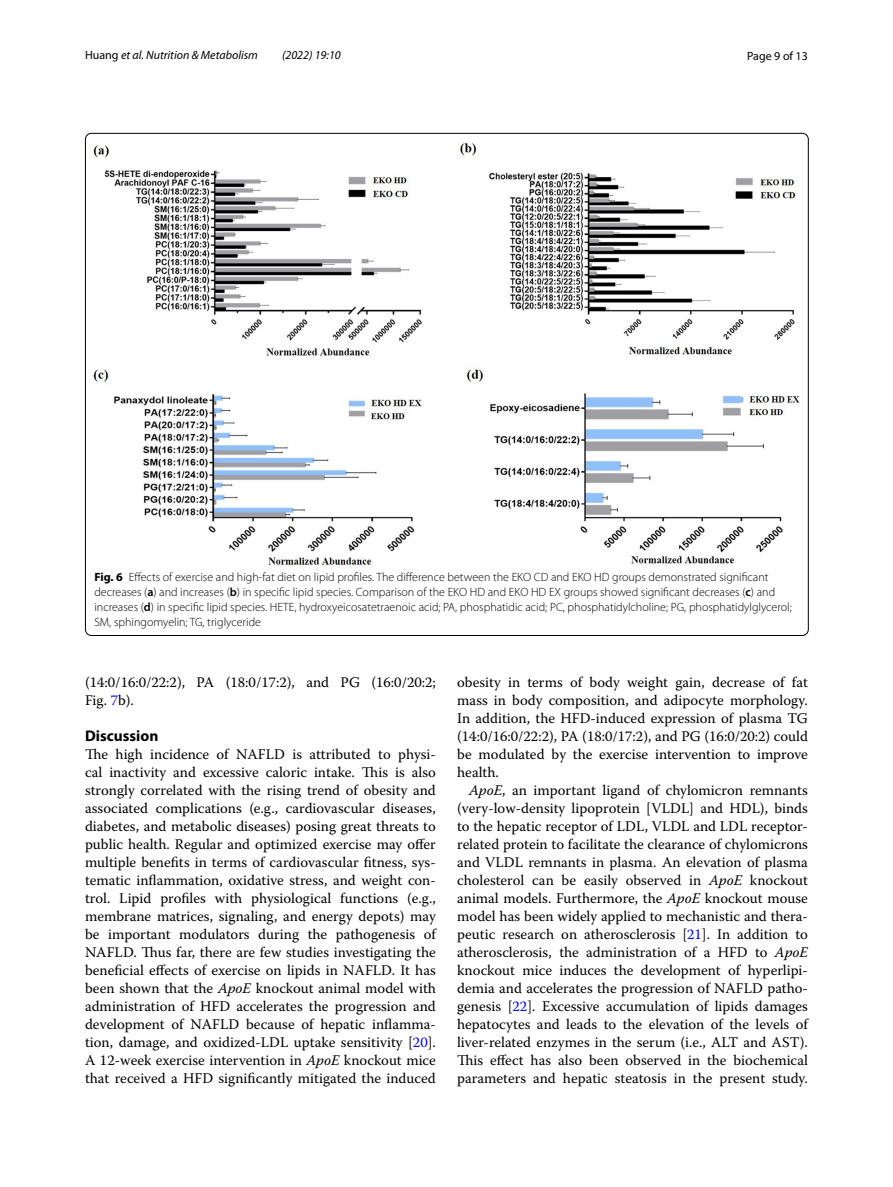
<style>
.page{position:relative;width:893px;height:1187px;background:#fff}
.page>*{position:absolute;margin:0;border:0;box-sizing:border-box;transform-origin:0 0}
.t1{font:700 15.45px "Myriad Pro";color:#000}
.t2{font:14.7px/18px "Warnock Pro";color:#000;text-align:justify}
.t3{font:300 12px/15px "Myriad Pro";color:#000}
.t4{font:italic 12px "Myriad Pro";color:#000}
.t5{font:12px "Myriad Pro";color:#000}
.s1{font-style:normal}
.s2{font-weight:700}
.s3{font-weight:600}
.s4{color:#00f}
.s5{font-style:italic}
</style>
<div class="page">
<img style="left:94px;top:142px;width:706px;height:424px">
<p class="t4" style="left:85px;top:48px;width:174px"><span class="s1">Huang</span> et al. Nutrition &amp; Metabolism</p>
<p class="t4" style="left:282px;top:48px;width:60px">(2022) 19:10</p>
<p class="t5" style="left:747px;top:48px;width:62px">Page 9 of 13</p>
<p class="t3" style="left:94px;top:569px;width:699px"><span class="s2">Fig. 6</span> Effects of exercise and high-fat diet on lipid profiles. The difference between the EKO CD and EKO HD groups demonstrated significant decreases (<span class="s3">a</span>) and increases (<span class="s3">b</span>) in specific lipid species. Comparison of the EKO HD and EKO HD EX groups showed significant decreases (<span class="s3">c</span>) and increases (<span class="s3">d</span>) in specific lipid species. HETE, hydroxyeicosatetraenoic acid; PA, phosphatidic acid; PC, phosphatidylcholine; PG, phosphatidylglycerol; SM, sphingomyelin; TG, triglyceride</p>
<p class="t2" style="left:85px;top:672px;width:352px">(14:0/16:0/22:2), PA (18:0/17:2), and PG (16:0/20:2;<br>Fig. <span class="s4">7</span>b).</p>
<p class="t1" style="left:85px;top:725px;width:75px">Discussion</p>
<p class="t2" style="left:85px;top:744px;width:352px">The high incidence of NAFLD is attributed to physi&shy;cal inactivity and excessive caloric intake. This is also strongly correlated with the rising trend of obesity and associated complications (e.g., cardiovascular diseases, diabetes, and metabolic diseases) posing great threats to public health. Regular and optimized exercise may offer multiple benefits in terms of cardiovascular fitness, sys&shy;tematic inflammation, oxidative stress, and weight con&shy;trol. Lipid profiles with physiological functions (e.g., membrane matrices, signaling, and energy depots) may be important modulators during the pathogenesis of NAFLD. Thus far, there are few studies investigating the beneficial effects of exercise on lipids in NAFLD. It has been shown that the <span class="s5">ApoE</span> knockout animal model with administration of HFD accelerates the progression and development of NAFLD because of hepatic inflamma&shy;tion, damage, and oxidized-LDL uptake sensitivity [<span class="s4">20</span>].<br>A 12-week exercise intervention in <span class="s5">ApoE</span> knockout mice that received a HFD significantly mitigated the induced</p>
<p class="t2" style="left:457px;top:672px;width:352px">obesity in terms of body weight gain, decrease of fat mass in body composition, and adipocyte morphology.<br>In addition, the HFD-induced expression of plasma TG (14:0/16:0/22:2), PA (18:0/17:2), and PG (16:0/20:2) could be modulated by the exercise intervention to improve health.</p>
<p class="t2" style="left:457px;top:780px;width:352px;text-indent:12px"><span class="s5">ApoE</span>, an important ligand of chylomicron remnants (very-low-density lipoprotein [VLDL] and HDL), binds to the hepatic receptor of LDL, VLDL and LDL receptor&shy;related protein to facilitate the clearance of chylomicrons and VLDL remnants in plasma. An elevation of plasma cholesterol can be easily observed in <span class="s5">ApoE</span> knockout animal models. Furthermore, the <span class="s5">ApoE</span> knockout mouse model has been widely applied to mechanistic and thera&shy;peutic research on atherosclerosis [<span class="s4">21</span>]. In addition to atherosclerosis, the administration of a HFD to <span class="s5">ApoE </span>knockout mice induces the development of hyperlipi&shy;demia and accelerates the progression of NAFLD patho&shy;genesis [<span class="s4">22</span>]. Excessive accumulation of lipids damages hepatocytes and leads to the elevation of the levels of liver-related enzymes in the serum (i.e., ALT and AST).<br>This effect has also been observed in the biochemical parameters and hepatic steatosis in the present study.</p>
</div>
